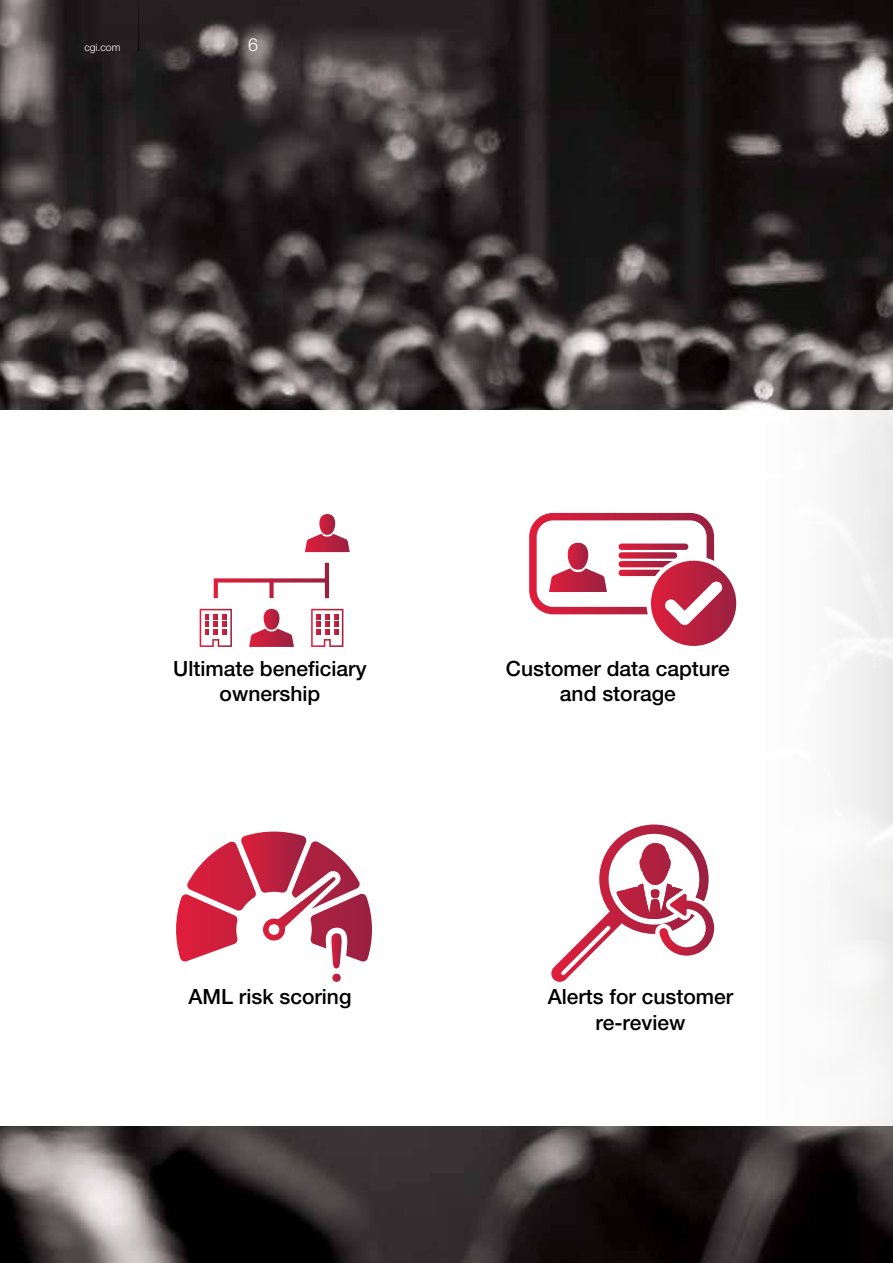
<style>
.page{position:relative;width:893px;height:1263px;background:#fff}
.page>*{position:absolute;margin:0;border:0;box-sizing:border-box;transform-origin:0 0}
.t1{font:500 21px/25.2px "Helvetica Neue LT";color:#000;text-align:center}
.t2{font:300 18px "Helvetica Neue LT Std";color:#fff}
.t3{font:300 10.5px "Helvetica Neue LT Std";color:#fff}
</style>
<div class="page">
<img style="left:0;top:0;width:893px;height:1263px">
<div style="left:0;top:411px;width:893px;height:714px;background:#fff"></div>
<svg style="left:176px;top:831px;width:196px;height:151px"></svg>
<svg style="left:305px;top:514px;width:45px;height:38px"></svg>
<svg style="left:249px;top:609px;width:45px;height:38px"></svg>
<svg style="left:311px;top:609px;width:32px;height:38px"></svg>
<svg style="left:200px;top:609px;width:32px;height:38px"></svg>
<svg style="left:214px;top:563px;width:115px;height:35px"></svg>
<svg style="left:529px;top:513px;width:207px;height:133px"></svg>
<svg style="left:551px;top:824px;width:163px;height:158px"></svg>
<hr style="left:138px;top:0;width:1px;height:51px;background:#fff">
<p class="t3" style="left:84px;top:41px;width:38px">cgi.com</p>
<p class="t2" style="left:248px;top:34px;width:12px">6</p>
<p class="t1" style="left:173px;top:656px;width:195px">Ultimate beneficiary ownership</p>
<p class="t1" style="left:506px;top:656px;width:226px">Customer data capture and storage</p>
<p class="t1" style="left:188px;top:984px;width:165px">AML risk scoring</p>
<p class="t1" style="left:548px;top:984px;width:187px">Alerts for customer re-review</p>
</div>
